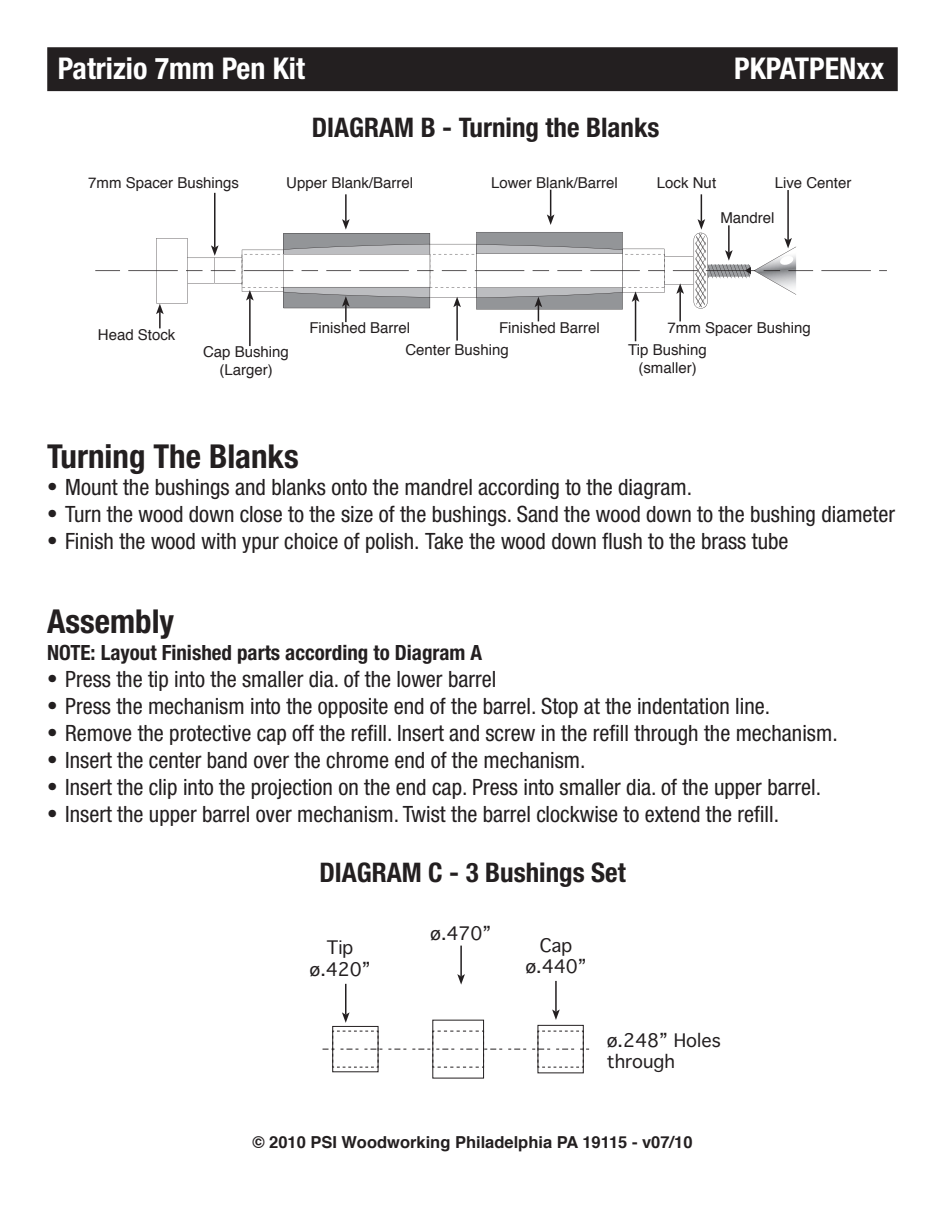
<style>
.page{position:relative;width:945px;height:1215px;background:#fff}
.page>*{position:absolute;margin:0;border:0;box-sizing:border-box;transform-origin:0 0}
.t1{font:700 condensed 33px "Helvetica Neue";color:#231f20}
.t2{font:700 condensed 30px "Helvetica Neue";color:#fff}
.t3{font:700 condensed 27px "Helvetica Neue";color:#231f20}
.t4{font:condensed 22.5px "Helvetica Neue";color:#231f20}
.t5{font:700 condensed 21px "Helvetica Neue";color:#231f20}
.t6{font:18px "Thonburi";color:#231f20}
.t7{font:700 16.5px "Helvetica";color:#231f20}
.t8{font:15px "Helvetica";color:#231f20}
.s1{font-size:21px}
</style>
<div class="page">
<div style="left:48px;top:48px;width:849px;height:42px;background:#231f20"></div>
<div style="left:47px;top:47px;width:851px;height:44px;border:2px solid #231f20"></div>
<hr style="left:345px;top:984px;width:1px;height:31px;background:#231f20">
<svg style="left:342px;top:1012px;width:8px;height:11px"></svg>
<hr style="left:460px;top:946px;width:2px;height:30px;background:#231f20">
<svg style="left:457px;top:974px;width:8px;height:11px"></svg>
<hr style="left:555px;top:981px;width:2px;height:31px;background:#231f20">
<svg style="left:552px;top:1009px;width:8px;height:11px"></svg>
<svg style="left:95px;top:270px;width:25px;height:1px"></svg>
<hr style="left:128px;top:270px;width:50px;height:1px;background:#231f20">
<hr style="left:821px;top:270px;width:50px;height:1px;background:#231f20">
<hr style="left:249px;top:298px;width:2px;height:48px;background:#231f20">
<hr style="left:456px;top:305px;width:2px;height:36px;background:#231f20">
<hr style="left:635px;top:300px;width:1px;height:41px;background:#231f20">
<svg style="left:156px;top:190px;width:657px;height:138px"></svg>
<div style="left:333px;top:1026px;width:45px;height:46px;border:1px solid #231f20"></div>
<div style="left:538px;top:1025px;width:45px;height:48px;border:1px solid #231f20"></div>
<svg style="left:323px;top:1031px;width:266px;height:37px"></svg>
<p class="t2" style="left:58px;top:50px;width:249px">Patrizio 7mm Pen Kit</p>
<p class="t2" style="left:734px;top:50px;width:151px">PKPATPENxx</p>
<p class="t3" style="left:312px;top:111px;width:349px">DIAGRAM B - Turning the Blanks</p>
<p class="t8" style="left:88px;top:171px;width:152px">7mm Spacer Bushings</p>
<p class="t8" style="left:286px;top:171px;width:128px">Upper Blank/Barrel</p>
<p class="t8" style="left:491px;top:171px;width:128px">Lower Blank/Barrel</p>
<p class="t8" style="left:657px;top:171px;width:61px">Lock Nut</p>
<p class="t8" style="left:775px;top:171px;width:78px">Live Center</p>
<p class="t8" style="left:720px;top:206px;width:56px">Mandrel</p>
<p class="t8" style="left:98px;top:323px;width:79px">Head Stock</p>
<p class="t8" style="left:203px;top:340px;width:87px">Cap Bushing</p>
<p class="t8" style="left:219px;top:358px;width:55px">(Larger)</p>
<p class="t8" style="left:309px;top:317px;width:102px">Finished Barrel</p>
<p class="t8" style="left:499px;top:316px;width:102px">Finished Barrel</p>
<p class="t8" style="left:405px;top:338px;width:105px">Center Bushing</p>
<p class="t8" style="left:668px;top:316px;width:145px">7mm Spacer Bushing</p>
<p class="t8" style="left:628px;top:338px;width:80px">Tip Bushing</p>
<p class="t8" style="left:638px;top:356px;width:60px">(smaller)</p>
<p class="t1" style="left:47px;top:436px;width:253px">Turning The Blanks</p>
<p class="t4" style="left:47px;top:474px;width:646px"><span class="s1">•</span> Mount the bushings and blanks onto the mandrel according to the diagram.</p>
<p class="t4" style="left:47px;top:501px;width:849px"><span class="s1">•</span> Turn the wood down close to the size of the bushings. Sand the wood down to the bushing diameter</p>
<p class="t4" style="left:47px;top:528px;width:743px"><span class="s1">•</span> Finish the wood with ypur choice of polish. Take the wood down flush to the brass tube</p>
<p class="t1" style="left:47px;top:601px;width:129px">Assembly</p>
<p class="t5" style="left:47px;top:640px;width:436px">NOTE: Layout Finished parts according to Diagram A</p>
<p class="t4" style="left:47px;top:666px;width:451px"><span class="s1">•</span> Press the tip into the smaller dia. of the lower barrel</p>
<p class="t4" style="left:47px;top:693px;width:724px"><span class="s1">•</span> Press the mechanism into the opposite end of the barrel. Stop at the indentation line.</p>
<p class="t4" style="left:47px;top:720px;width:792px"><span class="s1">•</span> Remove the protective cap off the refill. Insert and screw in the refill through the mechanism.</p>
<p class="t4" style="left:47px;top:747px;width:540px"><span class="s1">•</span> Insert the center band over the chrome end of the mechanism.</p>
<p class="t4" style="left:47px;top:774px;width:775px"><span class="s1">•</span> Insert the clip into the projection on the end cap. Press into smaller dia. of the upper barrel.</p>
<p class="t4" style="left:47px;top:801px;width:733px"><span class="s1">•</span> Insert the upper barrel over mechanism. Twist the barrel clockwise to extend the refill.</p>
<p class="t3" style="left:319px;top:856px;width:308px">DIAGRAM C - 3 Bushings Set</p>
<p class="t6" style="left:327px;top:933px;width:28px">Tip</p>
<p class="t6" style="left:310px;top:954px;width:63px">ø.420”</p>
<p class="t6" style="left:430px;top:919px;width:63px">ø.470”</p>
<p class="t6" style="left:540px;top:930px;width:34px">Cap</p>
<p class="t6" style="left:525px;top:952px;width:63px">ø.440”</p>
<p class="t6" style="left:607px;top:1025px;width:116px">ø.248” Holes</p>
<p class="t6" style="left:607px;top:1047px;width:70px">through</p>
<p class="t7" style="left:252px;top:1129px;width:442px">© 2010 PSI Woodworking Philadelphia PA 19115 - v07/10</p>
</div>
